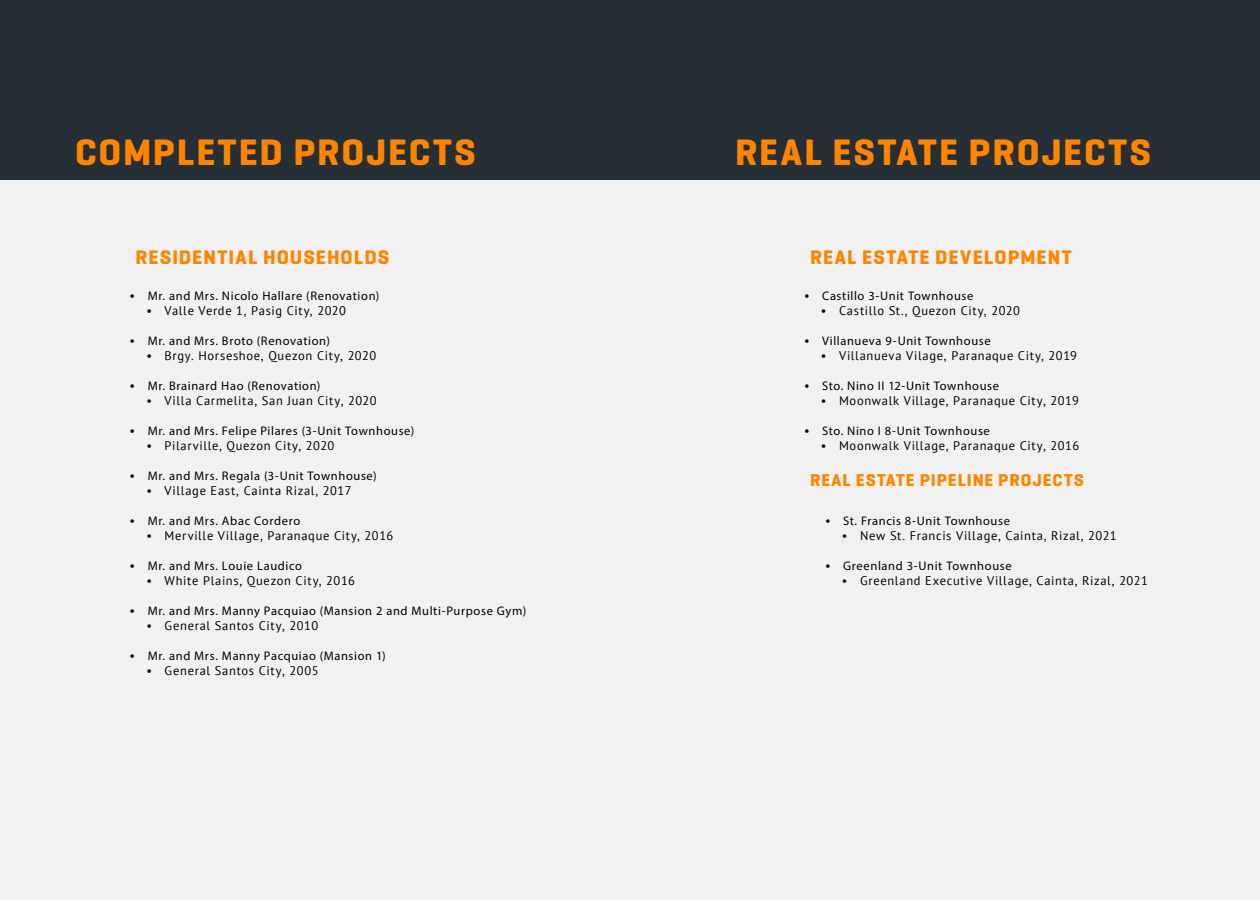
<style>
.page{position:relative;width:1260px;height:900px;background:#f1f1f2}
.page>*{position:absolute;margin:0;border:0;box-sizing:border-box;transform-origin:0 0}
.t1{font:700 37.5px "Geogrotesque";letter-spacing:.05em;color:#ff8500}
.t2{font:700 20px "Geogrotesque";letter-spacing:.05em;color:#ff8500}
.t3{font:700 17.5px "Geogrotesque";letter-spacing:.055em;color:#ff8500}
.t4{font:12.5px "PT Sans";letter-spacing:.055em;color:#000}
.t5{font:12.5px "Myriad Pro";letter-spacing:.05em;color:#000}
.s1{font-family:"PT Sans"}
</style>
<div class="page">
<div style="left:0;top:0;width:1260px;height:180px;background:#262e36"></div>
<h1 class="t1" style="left:75px;top:129px;width:402px">COMPLETED PROJECTS</h1>
<h1 class="t1" style="left:735px;top:129px;width:418px">REAL ESTATE PROJECTS</h1>
<h2 class="t2" style="left:136px;top:245px;width:255px">RESIDENTIAL HOUSEHOLDS</h2>
<h2 class="t2" style="left:810px;top:245px;width:263px">REAL ESTATE DEVELOPMENT</h2>
<p class="t5" style="left:130px;top:288px;width:251px"><span class="s1">•</span> Mr. and Mrs. Nicolo Hallare (Renovation)</p>
<p class="t4" style="left:146px;top:303px;width:201px">• Valle Verde 1, Pasig City, 2020</p>
<p class="t5" style="left:804px;top:288px;width:171px"><span class="s1">•</span> Castillo 3-Unit Townhouse</p>
<p class="t4" style="left:821px;top:303px;width:201px">• Castillo St., Quezon City, 2020</p>
<p class="t5" style="left:130px;top:333px;width:202px"><span class="s1">•</span> Mr. and Mrs. Broto (Renovation)</p>
<p class="t4" style="left:146px;top:348px;width:231px">• Brgy. Horseshoe, Quezon City, 2020</p>
<p class="t5" style="left:804px;top:333px;width:188px"><span class="s1">•</span> Villanueva 9-Unit Townhouse</p>
<p class="t4" style="left:821px;top:348px;width:258px">• Villanueva Vilage, Paranaque City, 2019</p>
<p class="t5" style="left:130px;top:378px;width:192px"><span class="s1">•</span> Mr. Brainard Hao (Renovation)</p>
<p class="t4" style="left:146px;top:393px;width:232px">• Villa Carmelita, San Juan City, 2020</p>
<p class="t5" style="left:804px;top:378px;width:197px"><span class="s1">•</span> Sto. Nino II 12-Unit Townhouse</p>
<p class="t4" style="left:821px;top:393px;width:260px">• Moonwalk Village, Paranaque City, 2019</p>
<p class="t5" style="left:130px;top:423px;width:286px"><span class="s1">•</span> Mr. and Mrs. Felipe Pilares (3-Unit Townhouse)</p>
<p class="t4" style="left:146px;top:438px;width:189px">• Pilarville, Quezon City, 2020</p>
<p class="t5" style="left:804px;top:423px;width:187px"><span class="s1">•</span> Sto. Nino I 8-Unit Townhouse</p>
<p class="t4" style="left:821px;top:438px;width:260px">• Moonwalk Village, Paranaque City, 2016</p>
<p class="t5" style="left:130px;top:468px;width:249px"><span class="s1">•</span> Mr. and Mrs. Regala (3-Unit Townhouse)</p>
<p class="t4" style="left:146px;top:483px;width:207px">• Village East, Cainta Rizal, 2017</p>
<p class="t5" style="left:130px;top:513px;width:172px"><span class="s1">•</span> Mr. and Mrs. Abac Cordero</p>
<p class="t4" style="left:146px;top:528px;width:248px">• Merville Village, Paranaque City, 2016</p>
<p class="t5" style="left:130px;top:558px;width:174px"><span class="s1">•</span> Mr. and Mrs. Louie Laudico</p>
<p class="t4" style="left:146px;top:573px;width:210px">• White Plains, Quezon City, 2016</p>
<h3 class="t3" style="left:810px;top:469px;width:276px">REAL ESTATE PIPELINE PROJECTS</h3>
<p class="t5" style="left:825px;top:513px;width:186px"><span class="s1">•</span> St. Francis 8-Unit Townhouse</p>
<p class="t4" style="left:842px;top:528px;width:276px">• New St. Francis Village, Cainta, Rizal, 2021</p>
<p class="t5" style="left:825px;top:558px;width:188px"><span class="s1">•</span> Greenland 3-Unit Townhouse</p>
<p class="t4" style="left:842px;top:573px;width:307px">• Greenland Executive Village, Cainta, Rizal, 2021</p>
<p class="t5" style="left:130px;top:603px;width:398px"><span class="s1">•</span> Mr. and Mrs. Manny Pacquiao (Mansion 2 and Multi-Purpose Gym)</p>
<p class="t4" style="left:146px;top:618px;width:173px">• General Santos City, 2010</p>
<p class="t5" style="left:130px;top:648px;width:258px"><span class="s1">•</span> Mr. and Mrs. Manny Pacquiao (Mansion 1)</p>
<p class="t4" style="left:146px;top:663px;width:174px">• General Santos City, 2005</p>
</div>
